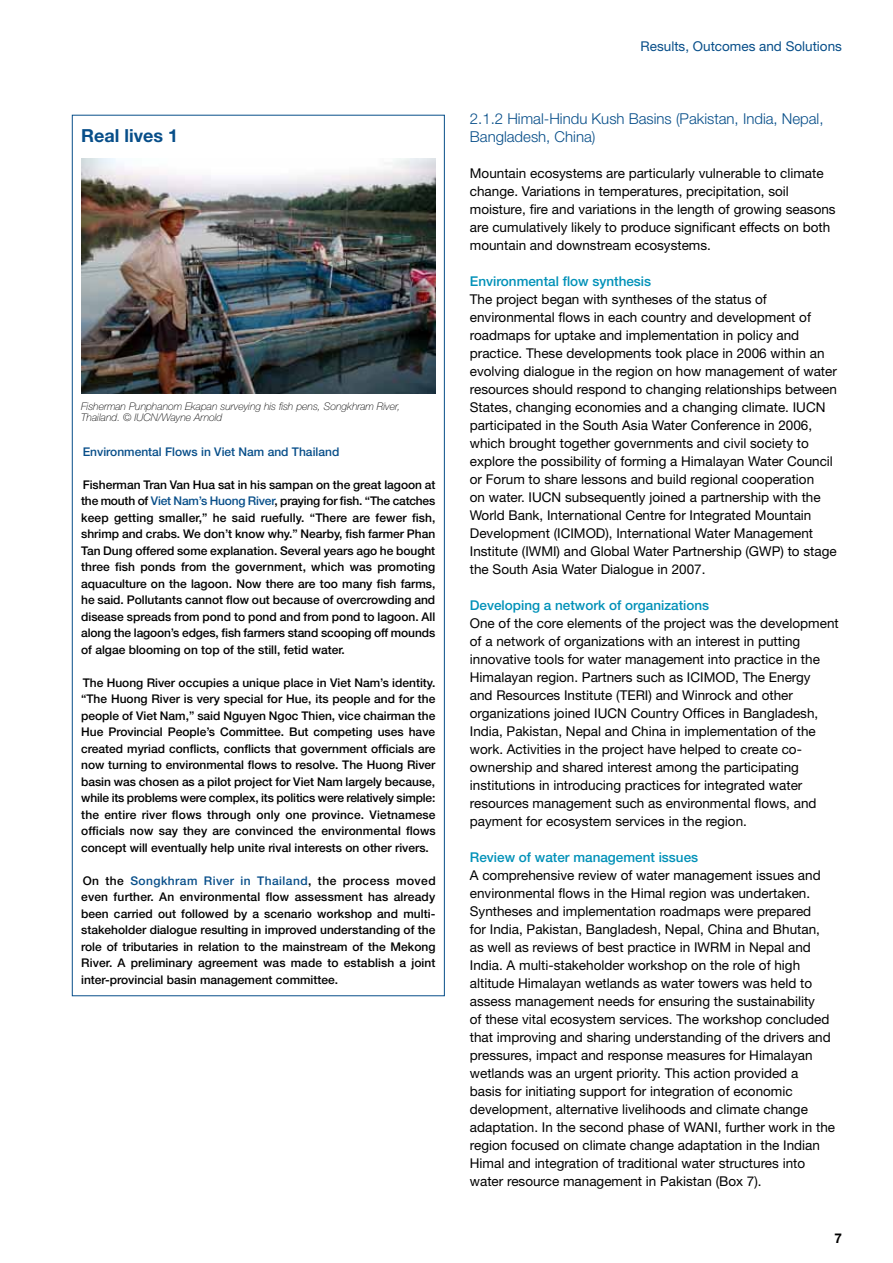
<style>
.page{position:relative;width:893px;height:1263px;background:#fff}
.page>*{position:absolute;margin:0;border:0;box-sizing:border-box;transform-origin:0 0}
.t1{font:700 18px "Helvetica Neue";color:#074e89}
.t2{font:300 15px/18px "Helvetica Neue";color:#074e89}
.t3{font:13.5px/18px "Helvetica Neue";color:#000}
.t4{font:500 13.5px "Helvetica Neue";color:#0091b8}
.t5{font:13.5px "Helvetica Neue";color:#074e89}
.t6{font:700 13.5px "Helvetica Neue";color:#000}
.t7{font:500 12px/16.5px "Helvetica Neue";color:#000;text-align:justify}
.t8{font:500 12px "Helvetica Neue";color:#074e89}
.t9{font:italic 100 10.5px/10.5px "Helvetica Neue";color:#000}
.s1{color:#074e89}
</style>
<div class="page">
<img style="left:81px;top:159px;width:355px;height:235px">
<h1 class="t1" style="left:81px;top:125px;width:98px">Real lives 1</h1>
<p class="t9" style="left:81px;top:401px;width:321px">Fisherman Punphanom Ekapan surveying his fish pens, Songkhram River,<br>Thailand. © IUCN/Wayne Arnold</p>
<p class="t8" style="left:83px;top:444px;width:258px">Environmental Flows in Viet Nam and Thailand</p>
<p class="t7" style="left:81px;top:476px;width:356px">Fisherman Tran Van Hua sat in his sampan on the great lagoon at the mouth of <span class="s1">Viet Nam’s Huong River</span>, praying for fish. “The catches keep getting smaller,” he said ruefully. “There are fewer fish, shrimp and crabs. We don’t know why.” Nearby, fish farmer Phan Tan Dung offered some explanation. Several years ago he bought three fish ponds from the government, which was promoting aquaculture on the lagoon. Now there are too many fish farms, he said. Pollutants cannot flow out because of overcrowding and disease spreads from pond to pond and from pond to lagoon. All along the lagoon’s edges, fish farmers stand scooping off mounds of algae blooming on top of the still, fetid water.</p>
<p class="t7" style="left:81px;top:674px;width:356px">The Huong River occupies a unique place in Viet Nam’s identity. “The Huong River is very special for Hue, its people and for the people of Viet Nam,” said Nguyen Ngoc Thien, vice chairman the Hue Provincial People’s Committee. But competing uses have created myriad conflicts, conflicts that government officials are now turning to environmental flows to resolve. The Huong River basin was chosen as a pilot project for Viet Nam largely because, while its problems were complex, its politics were relatively simple: the entire river flows through only one province. Vietnamese officials now say they are convinced the environmental flows concept will eventually help unite rival interests on other rivers.</p>
<p class="t7" style="left:81px;top:872px;width:356px">On the <span class="s1">Songkhram River in Thailand</span>, the process moved even further. An environmental flow assessment has already been carried out followed by a scenario workshop and multi&shy;stakeholder dialogue resulting in improved understanding of the role of tributaries in relation to the mainstream of the Mekong River. A preliminary agreement was made to establish a joint inter-provincial basin management committee.</p>
<p class="t5" style="left:641px;top:38px;width:203px">Results, Outcomes and Solutions</p>
<p class="t2" style="left:470px;top:110px;width:355px">2.1.2 Himal-Hindu Kush Basins (Pakistan, India, Nepal,<br>Bangladesh, China)</p>
<p class="t3" style="left:470px;top:164px;width:367px">Mountain ecosystems are particularly vulnerable to climate change. Variations in temperatures, precipitation, soil moisture, fire and variations in the length of growing seasons are cumulatively likely to produce significant effects on both mountain and downstream ecosystems.</p>
<p class="t4" style="left:470px;top:273px;width:183px">Environmental flow synthesis</p>
<p class="t3" style="left:470px;top:290px;width:369px">The project began with syntheses of the status of environmental flows in each country and development of roadmaps for uptake and implementation in policy and practice. These developments took place in 2006 within an evolving dialogue in the region on how management of water resources should respond to changing relationships between States, changing economies and a changing climate. IUCN participated in the South Asia Water Conference in 2006, which brought together governments and civil society to explore the possibility of forming a Himalayan Water Council or Forum to share lessons and build regional cooperation<br>on water. IUCN subsequently joined a partnership with the World Bank, International Centre for Integrated Mountain Development (ICIMOD), International Water Management Institute (IWMI) and Global Water Partnership (GWP) to stage the South Asia Water Dialogue in 2007.</p>
<p class="t4" style="left:470px;top:597px;width:241px">Developing a network of organizations</p>
<p class="t3" style="left:470px;top:614px;width:370px">One of the core elements of the project was the development of a network of organizations with an interest in putting innovative tools for water management into practice in the Himalayan region. Partners such as ICIMOD, The Energy<br>and Resources Institute (TERI) and Winrock and other organizations joined IUCN Country Offices in Bangladesh, India, Pakistan, Nepal and China in implementation of the work. Activities in the project have helped to create co&shy;ownership and shared interest among the participating institutions in introducing practices for integrated water resources management such as environmental flows, and payment for ecosystem services in the region.</p>
<p class="t4" style="left:470px;top:849px;width:230px">Review of water management issues</p>
<p class="t3" style="left:470px;top:866px;width:367px">A comprehensive review of water management issues and environmental flows in the Himal region was undertaken.<br>Syntheses and implementation roadmaps were prepared<br>for India, Pakistan, Bangladesh, Nepal, China and Bhutan, as well as reviews of best practice in IWRM in Nepal and India. A multi-stakeholder workshop on the role of high altitude Himalayan wetlands as water towers was held to assess management needs for ensuring the sustainability<br>of these vital ecosystem services. The workshop concluded that improving and sharing understanding of the drivers and pressures, impact and response measures for Himalayan wetlands was an urgent priority. This action provided a<br>basis for initiating support for integration of economic development, alternative livelihoods and climate change adaptation. In the second phase of WANI, further work in the region focused on climate change adaptation in the Indian Himal and integration of traditional water structures into water resource management in Pakistan (Box 7).</p>
<p class="t6" style="left:834px;top:1230px;width:9px">7</p>
</div>
